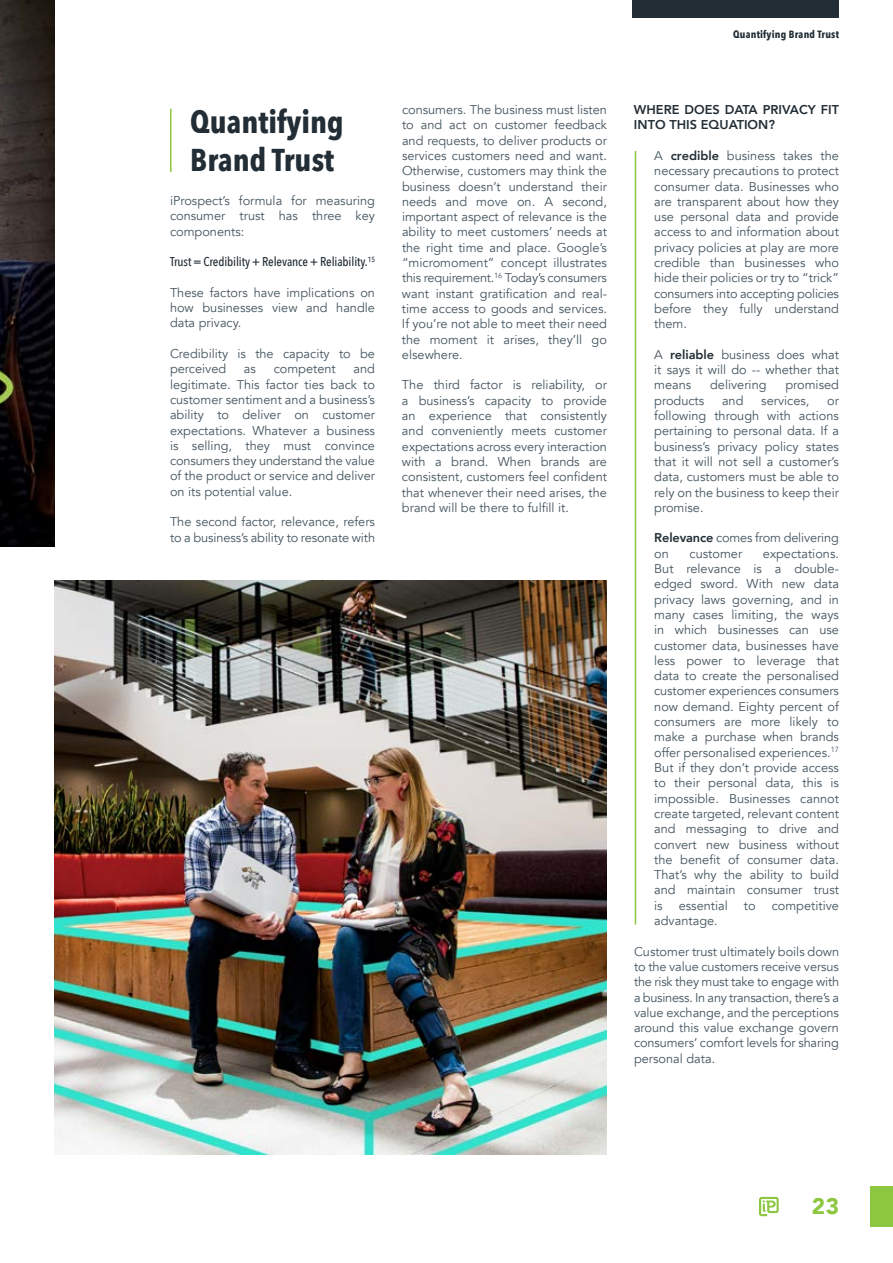
<style>
.page{position:relative;width:893px;height:1263px;background:#fff}
.page>*{position:absolute;margin:0;border:0;box-sizing:border-box;transform-origin:0 0}
.t1{font:700 31.5px/37.8px "Avenir Next Condensed";color:#222d35}
.t2{font:900 22.5px "Avenir";color:#8dc63f}
.t3{font:12.75px/15.3px "Avenir";color:#455560;text-align:justify}
.t4{font:500 12.75px "Avenir Next Condensed";letter-spacing:-.01em;color:#222d35}
.t5{font:800 12.75px/15.3px "Avenir";color:#222d35}
.t6{font:700 10.5px "Avenir Next Condensed";letter-spacing:.02em;color:#222d35}
.s1{font-weight:800;color:#222d35}
</style>
<div class="page">
<svg style="left:759px;top:1197px;width:20px;height:19px"></svg>
<div style="left:633px;top:0;width:206px;height:18px;background:#222d35"></div>
<div style="left:871px;top:1186px;width:22px;height:40px;background:#8dc63f"></div>
<svg style="left:0;top:0;width:54px;height:547px;background:#1f1a19"></svg>
<img style="left:54px;top:580px;width:553px;height:575px">
<hr style="left:170px;top:109px;width:1px;height:63px;background:#8dc63f">
<hr style="left:635px;top:151px;width:1px;height:774px;background:#8dc63f">
<p class="t6" style="left:733px;top:28px;width:107px">Quantifying Brand Trust</p>
<p class="t3" style="left:402px;top:102px;width:207px">consumers. The business must listen to and act on customer feedback and requests, to deliver products or services customers need and want.<br>Otherwise, customers may think the business doesn’t understand their needs and move on. A second, important aspect of relevance is the ability to meet customers’ needs at the right time and place. Google’s “micromoment” concept illustrates this requirement.<sup>16</sup> Today’s consumers want instant gratification and real&shy;time access to goods and services.<br>If you’re not able to meet their need the moment it arises, they’ll go elsewhere.</p>
<p class="t3" style="left:402px;top:378px;width:206px">The third factor is reliability, or a business’s capacity to provide an experience that consistently and conveniently meets customer expectations across every interaction with a brand. When brands are consistent, customers feel confident that whenever their need arises, the brand will be there to fulfill it.</p>
<h1 class="t1" style="left:190px;top:103px;width:155px">Quantifying<br>Brand Trust</h1>
<p class="t5" style="left:634px;top:102px;width:206px">WHERE DOES DATA PRIVACY FIT<br>INTO THIS EQUATION?</p>
<p class="t3" style="left:654px;top:148px;width:186px">A <span class="s1">credible</span> business takes the necessary precautions to protect consumer data. Businesses who are transparent about how they use personal data and provide access to and information about privacy policies at play are more credible than businesses who hide their policies or try to “trick” consumers into accepting policies before they fully understand them.</p>
<p class="t3" style="left:654px;top:347px;width:186px">A <span class="s1">reliable</span> business does what it says it will do -- whether that means</p>
<p class="t3" style="left:170px;top:193px;width:206px">iProspect’s formula for measuring consumer trust has three key components:</p>
<p class="t4" style="left:170px;top:254px;width:206px">Trust = Credibility + Relevance + Reliability.<sup>15</sup></p>
<p class="t3" style="left:170px;top:285px;width:206px">These factors have implications on how businesses view and handle data privacy.</p>
<p class="t3" style="left:170px;top:346px;width:206px">Credibility is the capacity to be perceived</p>
<p class="t3" style="left:170px;top:362px;width:206px;text-indent:183px">and legitimate. This factor ties back to customer sentiment and a business’s ability to deliver on customer expectations. Whatever a business is selling, they must convince consumers they understand the value of the product or service and deliver on its potential value.</p>
<p class="t3" style="left:170px;top:515px;width:207px">The second factor, relevance, refers to a business’s ability to resonate with</p>
<p class="t3" style="left:244px;top:362px;width:14px">as</p>
<p class="t3" style="left:274px;top:362px;width:64px">competent</p>
<p class="t3" style="left:710px;top:378px;width:58px">delivering</p>
<p class="t3" style="left:785px;top:378px;width:55px">promised</p>
<p class="t3" style="left:654px;top:393px;width:52px">products</p>
<p class="t3" style="left:722px;top:393px;width:23px">and</p>
<p class="t3" style="left:761px;top:393px;width:50px">services,</p>
<p class="t3" style="left:654px;top:393px;width:186px;text-indent:173px">or following through with actions pertaining to personal data. If a business’s privacy policy states that it will not sell a customer’s data, customers must be able to rely on the business to keep their promise.</p>
<p class="t3" style="left:654px;top:531px;width:186px"><span class="s1">Relevance</span> comes from delivering on</p>
<p class="t3" style="left:654px;top:546px;width:186px;text-indent:109px">expectations.<br>But relevance is a double&shy;edged sword. With new data privacy laws governing, and in many cases limiting, the ways in which businesses can use customer data, businesses have less power to leverage that data to create the personalised customer experiences consumers now demand. Eighty percent of consumers are more likely to make a purchase when brands offer personalised experiences.<sup>17<br></sup>But if they don’t provide access to their personal data, this is impossible. Businesses cannot create targeted, relevant content and messaging to drive and convert new business without the benefit of consumer data.<br>That’s why the ability to build and maintain consumer trust is</p>
<p class="t3" style="left:690px;top:546px;width:54px">customer</p>
<p class="t3" style="left:679px;top:898px;width:51px">essential</p>
<p class="t3" style="left:744px;top:898px;width:13px">to</p>
<p class="t3" style="left:772px;top:898px;width:69px">competitive</p>
<p class="t3" style="left:654px;top:913px;width:65px">advantage.</p>
<p class="t3" style="left:634px;top:944px;width:207px">Customer trust ultimately boils down to the value customers receive versus the risk they must take to engage with a business. In any transaction, there’s a value exchange, and the perceptions around this value exchange govern consumers’ comfort levels for sharing personal data.</p>
<h2 class="t2" style="left:812px;top:1186px;width:29px">23</h2>
</div>
